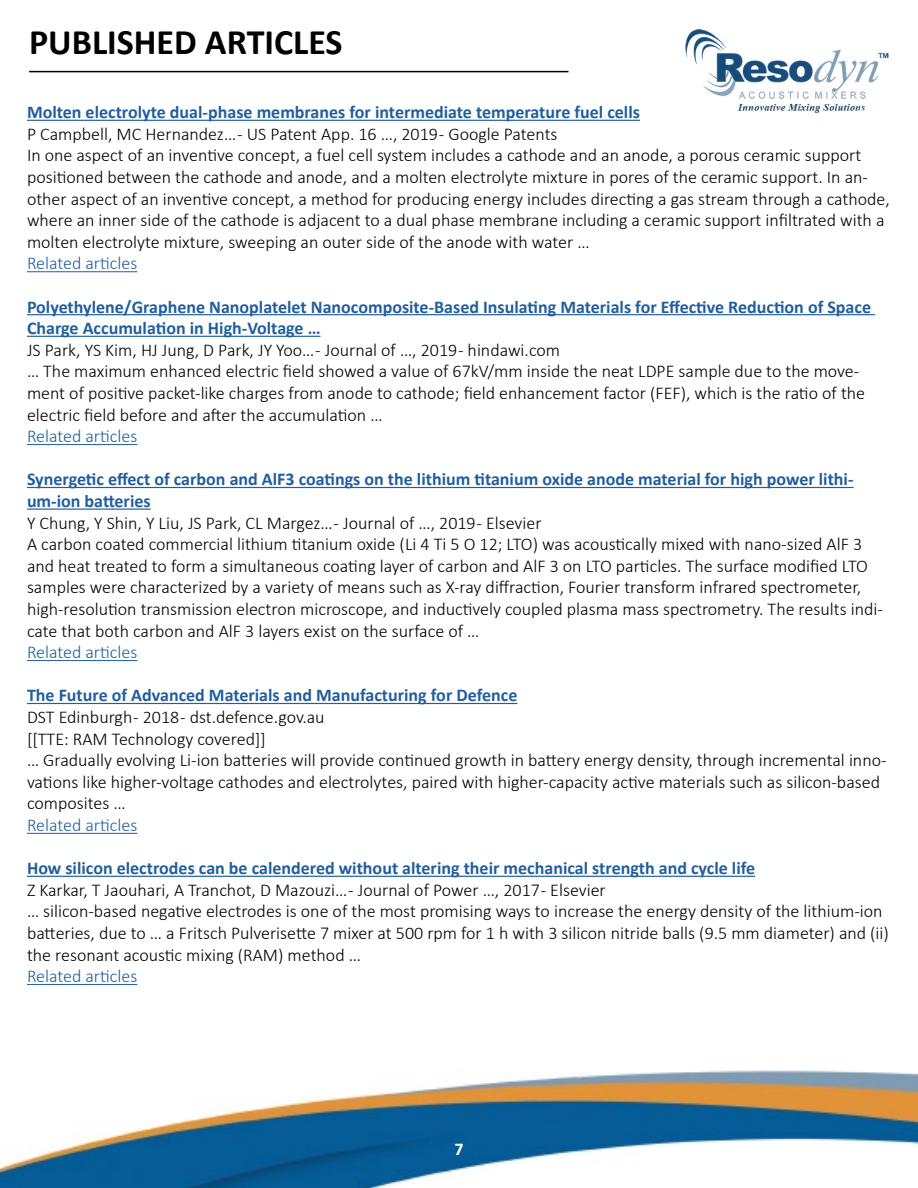
<style>
.page{position:relative;width:918px;height:1188px;background:#fff}
.page>*{position:absolute;margin:0;border:0;box-sizing:border-box;transform-origin:0 0}
.t1{font:700 36px "Calibri";color:#000}
.t2{font:300 18px/21.6px "Calibri";color:#000}
.t3{font:700 18px/21.6px "Calibri";color:#215e9e}
.t4{font:300 18px "Calibri";color:#215e9e}
.t5{font:700 18px "Calibri";color:#fff}
</style>
<div class="page">
<img style="left:0;top:984px;width:918px;height:204px">
<hr style="left:27px;top:120px;width:613px;height:1px;background:#215e9e">
<hr style="left:27px;top:271px;width:110px;height:1px;background:#215e9e">
<hr style="left:27px;top:314px;width:848px;height:1px;background:#215e9e">
<hr style="left:27px;top:336px;width:294px;height:1px;background:#215e9e">
<hr style="left:27px;top:444px;width:110px;height:1px;background:#215e9e">
<hr style="left:27px;top:487px;width:827px;height:1px;background:#215e9e">
<hr style="left:27px;top:509px;width:124px;height:1px;background:#215e9e">
<hr style="left:27px;top:660px;width:110px;height:1px;background:#215e9e">
<hr style="left:27px;top:703px;width:490px;height:1px;background:#215e9e">
<hr style="left:27px;top:833px;width:110px;height:1px;background:#215e9e">
<hr style="left:27px;top:876px;width:728px;height:1px;background:#215e9e">
<hr style="left:27px;top:984px;width:110px;height:1px;background:#215e9e">
<hr style="left:29px;top:71px;width:540px;height:1px;background:#000">
<img style="left:685px;top:30px;width:204px;height:82px">
<h1 class="t1" style="left:29px;top:29px;width:315px">PUBLISHED ARTICLES</h1>
<p class="t3" style="left:27px;top:103px;width:615px">Molten electrolyte dual-phase membranes for intermediate temperature fuel cells</p>
<p class="t2" style="left:27px;top:123px;width:864px">P Campbell, MC Hernandez… - US Patent App. 16 …, 2019 - Google Patents<br>In one aspect of an inventive concept, a fuel cell system includes a cathode and an anode, a porous ceramic support positioned between the cathode and anode, and a molten electrolyte mixture in pores of the ceramic support. In an&shy;other aspect of an inventive concept, a method for producing energy includes directing a gas stream through a cathode, where an inner side of the cathode is adjacent to a dual phase membrane including a ceramic support infiltrated with a molten electrolyte mixture, sweeping an outer side of the anode with water …</p>
<p class="t4" style="left:27px;top:252px;width:112px">Related articles</p>
<p class="t3" style="left:27px;top:296px;width:846px">Polyethylene/Graphene Nanoplatelet Nanocomposite-Based Insulating Materials for Effective Reduction of Space<br>Charge Accumulation in High-Voltage …</p>
<p class="t2" style="left:27px;top:339px;width:840px">JS Park, YS Kim, HJ Jung, D Park, JY Yoo… - Journal of …, 2019 - hindawi.com<br>… The maximum enhanced electric field showed a value of 67kV/mm inside the neat LDPE sample due to the move&shy;ment of positive packet-like charges from anode to cathode; field enhancement factor (FEF), which is the ratio of the electric field before and after the accumulation …</p>
<p class="t4" style="left:27px;top:425px;width:112px">Related articles</p>
<p class="t3" style="left:27px;top:468px;width:828px">Synergetic effect of carbon and AlF3 coatings on the lithium titanium oxide anode material for high power lithi&shy;um-ion batteries</p>
<p class="t2" style="left:27px;top:512px;width:857px">Y Chung, Y Shin, Y Liu, JS Park, CL Margez… - Journal of …, 2019 - Elsevier<br>A carbon coated commercial lithium titanium oxide (Li 4 Ti 5 O 12; LTO) was acoustically mixed with nano-sized AlF 3 and heat treated to form a simultaneous coating layer of carbon and AlF 3 on LTO particles. The surface modified LTO samples were characterized by a variety of means such as X-ray diffraction, Fourier transform infrared spectrometer, high-resolution transmission electron microscope, and inductively coupled plasma mass spectrometry. The results indi&shy;cate that both carbon and AlF 3 layers exist on the surface of …</p>
<p class="t4" style="left:27px;top:641px;width:112px">Related articles</p>
<p class="t3" style="left:27px;top:686px;width:492px">The Future of Advanced Materials and Manufacturing for Defence</p>
<p class="t2" style="left:27px;top:706px;width:861px">DST Edinburgh - 2018 - dst.defence.gov.au<br>[[TTE: RAM Technology covered]]<br>… Gradually evolving Li-ion batteries will provide continued growth in battery energy density, through incremental inno&shy;vations like higher-voltage cathodes and electrolytes, paired with higher-capacity active materials such as silicon-based composites …</p>
<p class="t4" style="left:27px;top:814px;width:112px">Related articles</p>
<p class="t3" style="left:27px;top:859px;width:730px">How silicon electrodes can be calendered without altering their mechanical strength and cycle life</p>
<p class="t2" style="left:27px;top:879px;width:863px">Z Karkar, T Jaouhari, A Tranchot, D Mazouzi… - Journal of Power …, 2017 - Elsevier<br>… silicon-based negative electrodes is one of the most promising ways to increase the energy density of the lithium-ion batteries, due to … a Fritsch Pulverisette 7 mixer at 500 rpm for 1 h with 3 silicon nitride balls (9.5 mm diameter) and (ii) the resonant acoustic mixing (RAM) method …</p>
<p class="t4" style="left:27px;top:965px;width:112px">Related articles</p>
<p class="t5" style="left:454px;top:1142px;width:11px">7</p>
</div>
